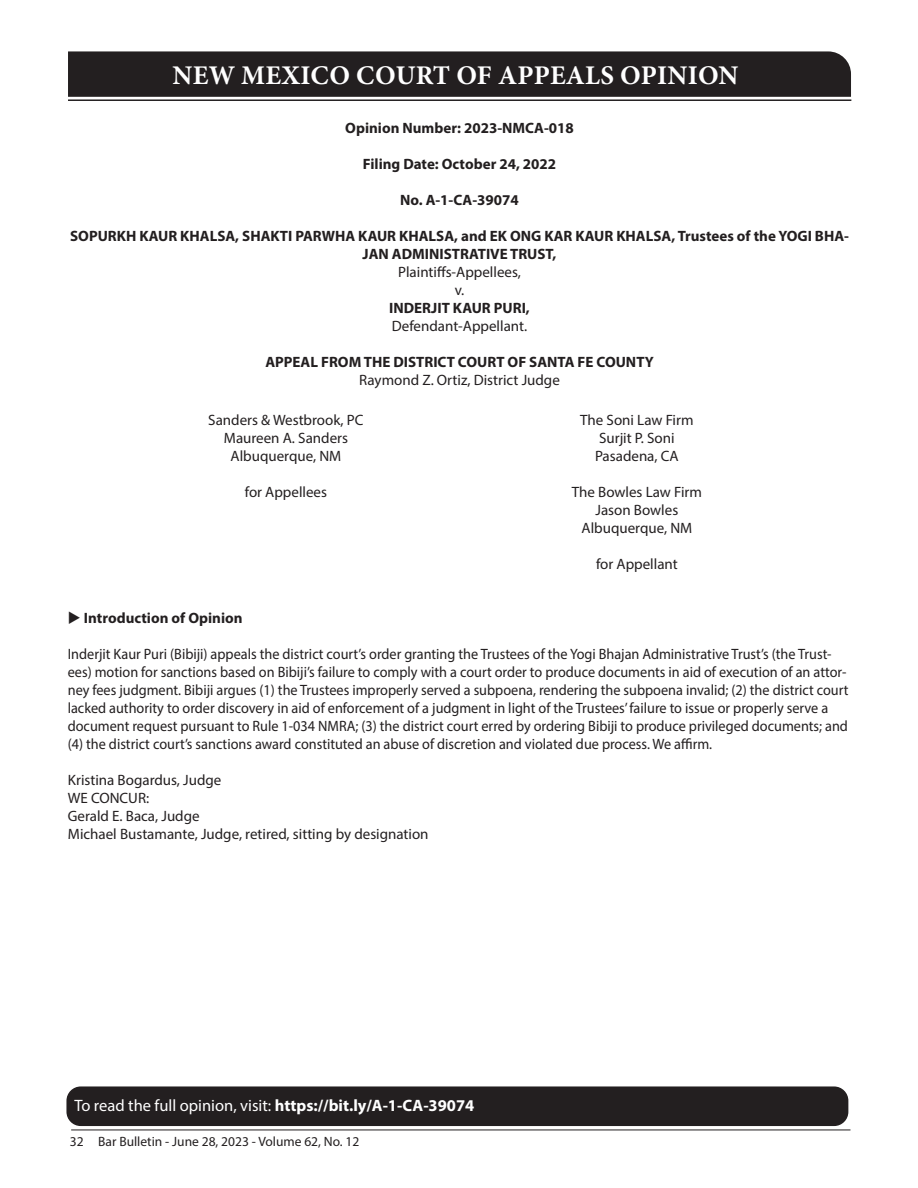
<style>
.page{position:relative;width:918px;height:1188px;background:#fff}
.page>*{position:absolute;margin:0;border:0;box-sizing:border-box;transform-origin:0 0}
.t1{font:700 27px "Minion Pro";letter-spacing:.01em;color:#fff}
.t2{font:16.5px "Myriad Pro";color:#fff}
.t3{font:15px/18px "Myriad Pro";color:#231f20;scale:.95 1}
.t4{font:15px/18px "Myriad Pro";color:#231f20;text-align:center}
.t5{font:700 15px/18px "Myriad Pro";color:#231f20;text-align:center}
.t6{font:13.5px "Myriad Pro";color:#231f20}
.s1{font-weight:700}
</style>
<div class="page">
<hr style="left:71px;top:1130px;width:779px;height:1px;background:#231f20">
<div style="left:68px;top:51px;width:783px;height:46px;background:#231f20"></div>
<hr style="left:68px;top:99px;width:783px;height:2px;background:#231f20">
<div style="left:67px;top:1087px;width:781px;height:38px;background:#231f20;border-radius:14px"></div>
<div style="left:66px;top:1086px;width:782px;height:40px;border:2px solid #231f20;border-radius:14px"></div>
<h1 class="t1" style="left:173px;top:57px;width:568px">NEW MEXICO COURT OF APPEALS OPINION</h1>
<p class="t5" style="left:345px;top:118px;width:230px">Opinion Number: 2023-NMCA-018</p>
<p class="t5" style="left:363px;top:154px;width:195px">Filing Date: October 24, 2022</p>
<p class="t5" style="left:400px;top:190px;width:120px">No. A-1-CA-39074</p>
<p class="t5" style="left:70px;top:226px;width:780px">SOPURKH KAUR KHALSA, SHAKTI PARWHA KAUR KHALSA, and EK ONG KAR KAUR KHALSA, Trustees of the YOGI BHA-<br>JAN ADMINISTRATIVE TRUST,</p>
<p class="t4" style="left:398px;top:263px;width:124px">Plaintiffs-Appellees, v.</p>
<p class="t5" style="left:389px;top:298px;width:142px">INDERJIT KAUR PURI,</p>
<p class="t4" style="left:392px;top:317px;width:137px">Defendant-Appellant.</p>
<p class="t5" style="left:265px;top:352px;width:390px">APPEAL FROM THE DISTRICT COURT OF SANTA FE COUNTY</p>
<p class="t4" style="left:359px;top:371px;width:202px">Raymond Z. Ortiz, District Judge</p>
<p class="t4" style="left:208px;top:411px;width:157px">Sanders &amp; Westbrook, PC<br>Maureen A. Sanders<br>Albuquerque, NM</p>
<p class="t4" style="left:245px;top:483px;width:84px">for Appellees</p>
<p class="t4" style="left:580px;top:411px;width:115px">The Soni Law Firm<br>Surjit P. Soni<br>Pasadena, CA</p>
<p class="t4" style="left:572px;top:483px;width:132px">The Bowles Law Firm<br>Jason Bowles<br>Albuquerque, NM</p>
<p class="t4" style="left:596px;top:555px;width:83px">for Appellant</p>
<p class="t5" style="left:68px;top:608px;width:176px">◆ Introduction of Opinion</p>
<p class="t3" style="left:68px;top:645px;width:823px">Inderjit Kaur Puri (Bibiji) appeals the district court’s order granting the Trustees of the Yogi Bhajan Administrative Trust’s (the Trust&shy;ees) motion for sanctions based on Bibiji’s failure to comply with a court order to produce documents in aid of execution of an attor&shy;ney fees judgment. Bibiji argues (1) the Trustees improperly served a subpoena, rendering the subpoena invalid; (2) the district court lacked authority to order discovery in aid of enforcement of a judgment in light of the Trustees’ failure to issue or properly serve a document request pursuant to Rule 1-034 NMRA; (3) the district court erred by ordering Bibiji to produce privileged documents; and (4) the district court’s sanctions award constituted an abuse of discretion and violated due process. We affirm.</p>
<p class="t4" style="left:68px;top:771px;width:362px;text-align:left">Kristina Bogardus, Judge<br>WE CONCUR:<br>Gerald E. Baca, Judge<br>Michael Bustamante, Judge, retired, sitting by designation</p>
<p class="t2" style="left:74px;top:1096px;width:402px">To read the full opinion, visit: <span class="s1">https://bit.ly/A-1-CA-39074</span></p>
<p class="t6" style="left:70px;top:1133px;width:291px">32 Bar Bulletin - June 28, 2023 - Volume 62, No. 12</p>
</div>
